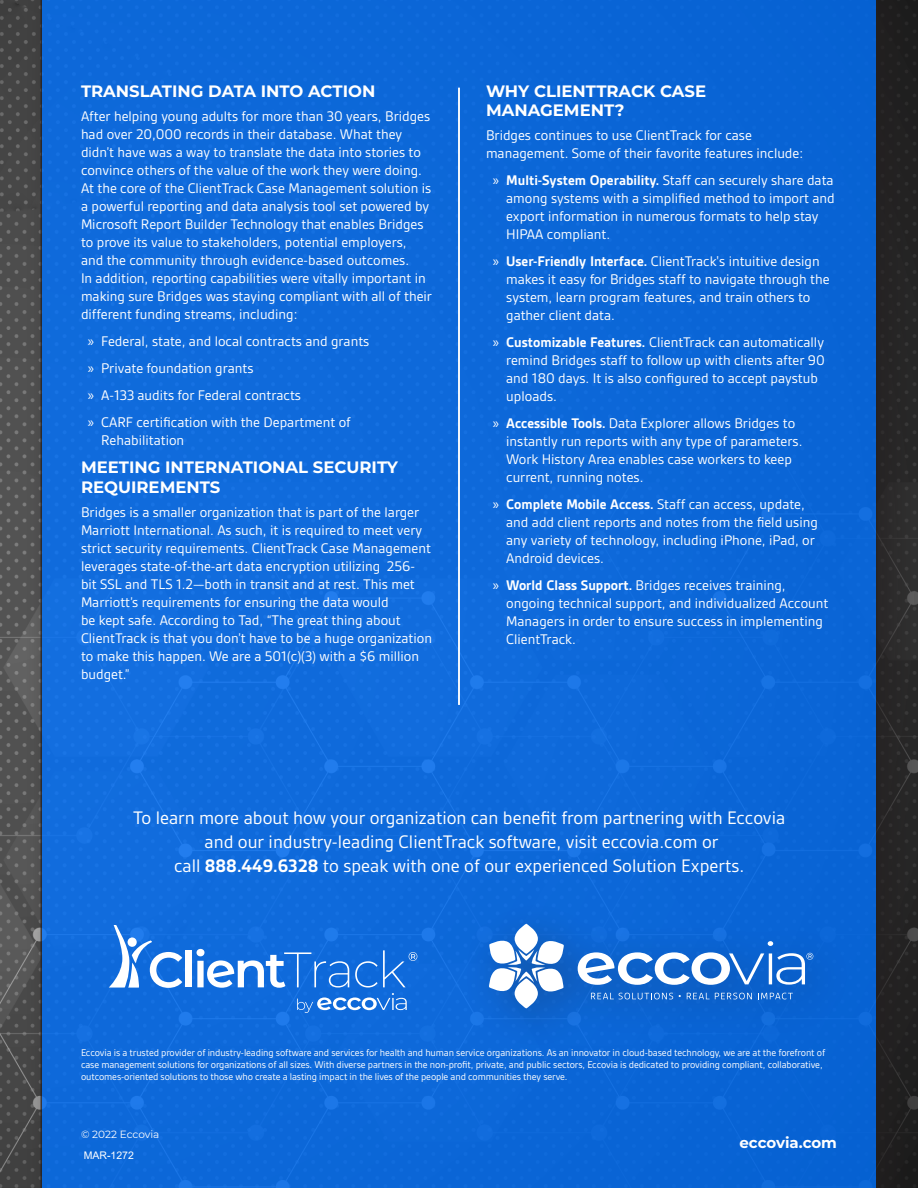
<style>
.page{position:relative;width:918px;height:1188px;background:#fff}
.page>*{position:absolute;margin:0;border:0;box-sizing:border-box;transform-origin:0 0}
.Body_Copy_-_Back{font:19.5px/24px "Gesta";color:#fff;text-align:center}
.Section_Header_-_Bac{font:700 16.5px/19.5px "Montserrat";color:#fff}
.Body_Copy_-_Back-2{font:15px/18px "Gesta";color:#fff}
.Body_Copy_w_bullets{font:15px/18px "Gesta";color:#fff}
.t1{font:700 15px "Montserrat";letter-spacing:-.005em;color:#fff}
.Disclaimer_Text{font:10.5px/12px "Gesta";letter-spacing:-.01em;color:#fff}
.t2{font:10.5px "Montserrat";letter-spacing:-.005em;color:#fff}
.t3{font:10.5px "Arial";color:#fff}
.s1{font-family:"Myriad Pro"}
.s2{font-weight:700}
</style>
<div class="page">
<img style="left:0;top:0;width:25px;height:1188px">
<div style="left:25px;top:0;width:893px;height:1188px;background:#231f20;opacity:.9"></div>
<div style="left:40px;top:0;width:838px;height:1188px;background:#0d68d9"></div>
<hr style="left:458px;top:88px;width:2px;height:617px;background:#fff">
<div style="left:461px;top:898px;width:394px;height:155px;background:#0b65d5"></div>
<svg style="left:489px;top:924px;width:75px;height:84px"></svg>
<svg style="left:591px;top:993px;width:82px;height:6px"></svg>
<svg style="left:687px;top:993px;width:65px;height:6px"></svg>
<svg style="left:758px;top:993px;width:35px;height:6px"></svg>
<svg style="left:578px;top:941px;width:235px;height:44px"></svg>
<svg style="left:109px;top:926px;width:73px;height:62px"></svg>
<div style="left:185px;top:950px;width:7px;height:37px;background:#fff"></div>
<svg style="left:197px;top:949px;width:220px;height:64px"></svg>
<p class="Section_Header_-_Bac" style="left:81px;top:81px;width:296px">TRANSLATING DATA INTO ACTION</p>
<p class="Body_Copy_-_Back-2" style="left:81px;top:107px;width:352px">After helping young adults for more than 30 years, Bridges had over 20,000 records in their database. What they didn’t have was a way to translate the data into stories to convince others of the value of the work they were doing.<br>At the core of the ClientTrack Case Management solution is a powerful reporting and data analysis tool set powered by Microsoft Report Builder Technology that enables Bridges to prove its value to stakeholders, potential employers, and the community through evidence-based outcomes.<br>In addition, reporting capabilities were vitally important in making sure Bridges was staying compliant with all of their different funding streams, including:</p>
<p class="Body_Copy_-_Back-2" style="left:88px;top:332px;width:283px"><span class="s1">»</span> Federal, state, and local contracts and grants</p>
<p class="Body_Copy_-_Back-2" style="left:88px;top:359px;width:167px"><span class="s1">»</span> Private foundation grants</p>
<p class="Body_Copy_-_Back-2" style="left:88px;top:386px;width:215px"><span class="s1">»</span> A-133 audits for Federal contracts</p>
<p class="Body_Copy_-_Back-2" style="left:101px;top:413px;width:251px;text-indent:-14px"><span class="s1">»</span> CARF certification with the Department of<br>Rehabilitation</p>
<p class="Section_Header_-_Bac" style="left:81px;top:457px;width:319px">MEETING INTERNATIONAL SECURITY<br>REQUIREMENTS</p>
<p class="Body_Copy_-_Back-2" style="left:81px;top:503px;width:353px">Bridges is a smaller organization that is part of the larger Marriott International. As such, it is required to meet very strict security requirements. ClientTrack Case Management leverages state-of-the-art data encryption utilizing 256- bit SSL and TLS 1.2—both in transit and at rest. This met Marriott’s requirements for ensuring the data would<br>be kept safe. According to Tad, “The great thing about ClientTrack is that you don’t have to be a huge organization to make this happen. We are a 501(c)(3) with a $6 million budget.”</p>
<p class="Section_Header_-_Bac" style="left:486px;top:81px;width:222px">WHY CLIENTTRACK CASE<br>MANAGEMENT?</p>
<p class="Body_Copy_w_bullets" style="left:486px;top:127px;width:319px">Bridges continues to use ClientTrack for case management. Some of their favorite features include:</p>
<p class="Body_Copy_-_Back-2" style="left:506px;top:172px;width:330px;text-indent:-14px"><span class="s1">»</span> <span class="s2">Multi-System Operability.</span> Staff can securely share data among systems with a simplified method to import and export information in numerous formats to help stay HIPAA compliant.</p>
<p class="Body_Copy_-_Back-2" style="left:506px;top:253px;width:325px;text-indent:-14px"><span class="s1">»</span> <span class="s2">User-Friendly Interface.</span> ClientTrack's intuitive design makes it easy for Bridges staff to navigate through the system, learn program features, and train others to gather client data.</p>
<p class="Body_Copy_-_Back-2" style="left:506px;top:334px;width:320px;text-indent:-14px"><span class="s1">»</span> <span class="s2">Customizable Features.</span> ClientTrack can automatically remind Bridges staff to follow up with clients after 90 and 180 days. It is also configured to accept paystub uploads.</p>
<p class="Body_Copy_-_Back-2" style="left:506px;top:415px;width:298px;text-indent:-14px"><span class="s1">»</span> <span class="s2">Accessible Tools.</span> Data Explorer allows Bridges to instantly run reports with any type of parameters.<br>Work History Area enables case workers to keep current, running notes.</p>
<p class="Body_Copy_-_Back-2" style="left:506px;top:496px;width:313px;text-indent:-14px"><span class="s1">»</span> <span class="s2">Complete Mobile Access.</span> Staff can access, update, and add client reports and notes from the field using any variety of technology, including iPhone, iPad, or Android devices.</p>
<p class="Body_Copy_-_Back-2" style="left:506px;top:577px;width:324px;text-indent:-14px"><span class="s1">»</span> <span class="s2">World Class Support.</span> Bridges receives training, ongoing technical support, and individualized Account Managers in order to ensure success in implementing ClientTrack.</p>
<p class="Body_Copy_-_Back" style="left:133px;top:806px;width:653px">To learn more about how your organization can benefit from partnering with Eccovia and our industry-leading ClientTrack software, visit eccovia.com or<br>call <span class="s2">888.449.6328</span> to speak with one of our experienced Solution Experts.</p>
<p class="Disclaimer_Text" style="left:81px;top:1047px;width:746px">Eccovia is a trusted provider of industry-leading software and services for health and human service organizations. As an innovator in cloud-based technology, we are at the forefront of case management solutions for organizations of all sizes. With diverse partners in the non-profit, private, and public sectors, Eccovia is dedicated to providing compliant, collaborative, outcomes-oriented solutions to those who create a lasting impact in the lives of the people and communities they serve.</p>
<p class="t2" style="left:81px;top:1127px;width:80px">© 2022 Eccovia</p>
<p class="t3" style="left:84px;top:1149px;width:52px">MAR-1272</p>
<p class="t1" style="left:740px;top:1132px;width:99px">eccovia.com</p>
</div>
